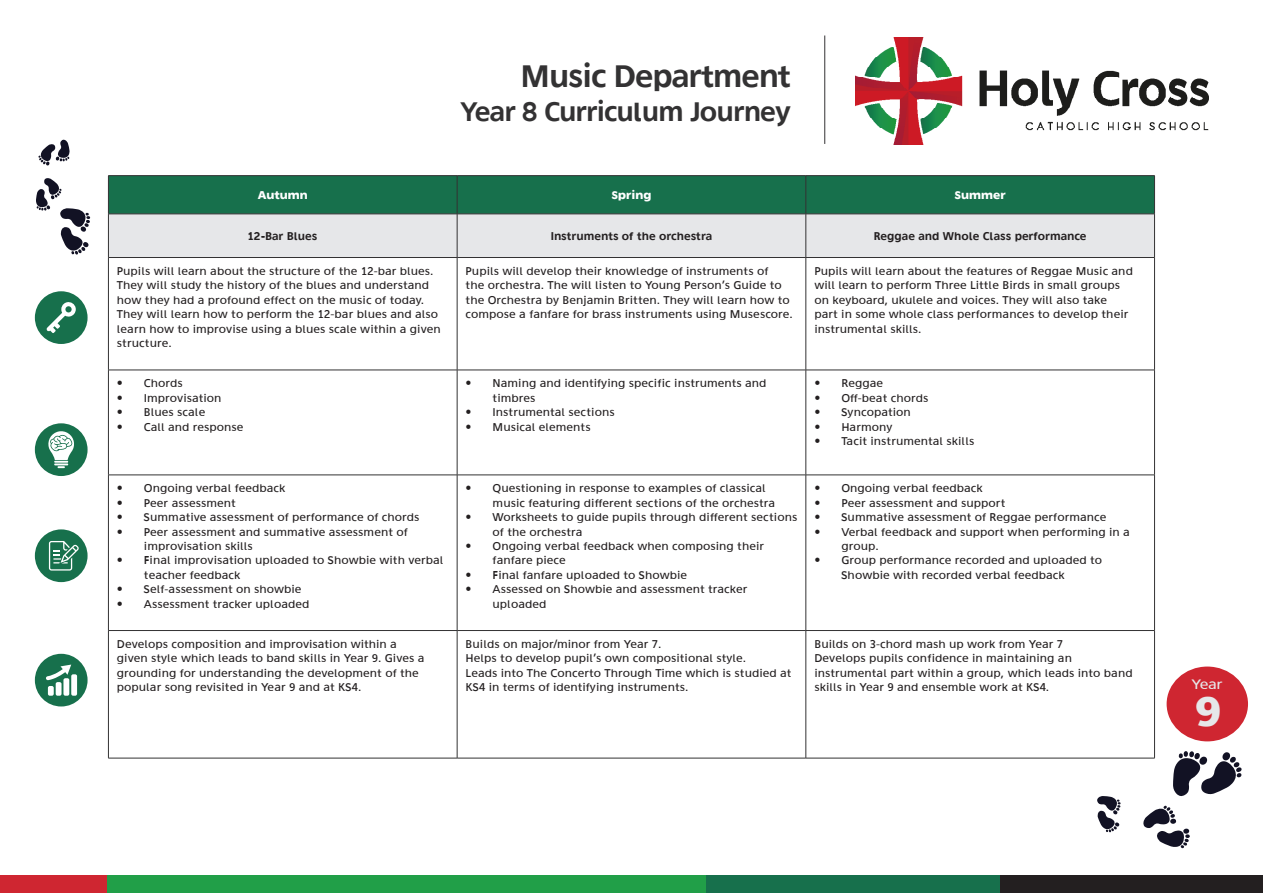
<style>
.page{position:relative;width:1263px;height:893px;background:#fff}
.page>*{position:absolute;margin:0;border:0;box-sizing:border-box;transform-origin:0 0}
.t1{font:43.65px "Agan S75";color:#e6e7e9;scale:1.09 1}
.t2{font:33px "Agan S65";letter-spacing:-.03em;color:#333233}
.t3{font:28.5px "Agan S65";letter-spacing:-.03em;color:#333233}
.t4{font:14.55px "Agan S55";color:#e6e7e9;scale:1.09 1}
.t5{font:12px/14.4px "Agan S55";color:#231f20}
.t6{font:12px "Agan S65";color:#231f20}
.t7{font:12px "Agan S75";color:#fff}
</style>
<div class="page">
<img style="left:855px;top:37px;width:354px;height:107px">
<hr style="left:824px;top:36px;width:1px;height:108px;background:#333233">
<div style="left:879px;top:876px;width:384px;height:17px;background:#231f20"></div>
<div style="left:630px;top:876px;width:370px;height:17px;background:#17704c"></div>
<div style="left:58px;top:876px;width:647px;height:17px;background:#219f48"></div>
<div style="left:0;top:876px;width:106px;height:17px;background:#cf2631"></div>
<svg style="left:109px;top:176px;width:1045px;height:81px;background:#84ad9e"></svg>
<hr style="left:108px;top:175px;width:349px;height:1px;background:#333233">
<hr style="left:108px;top:176px;width:1px;height:38px;background:#333233">
<hr style="left:457px;top:175px;width:349px;height:1px;background:#333233">
<hr style="left:457px;top:176px;width:1px;height:38px;background:#333233">
<hr style="left:806px;top:175px;width:349px;height:1px;background:#333233">
<hr style="left:805px;top:176px;width:1px;height:38px;background:#333233">
<hr style="left:1154px;top:176px;width:1px;height:38px;background:#333233">
<hr style="left:108px;top:214px;width:349px;height:1px;background:#333233">
<hr style="left:108px;top:214px;width:1px;height:43px;background:#333233">
<hr style="left:457px;top:214px;width:349px;height:1px;background:#333233">
<hr style="left:457px;top:214px;width:1px;height:43px;background:#333233">
<hr style="left:806px;top:214px;width:349px;height:1px;background:#333233">
<hr style="left:805px;top:214px;width:1px;height:43px;background:#333233">
<hr style="left:1154px;top:214px;width:1px;height:43px;background:#333233">
<hr style="left:108px;top:257px;width:349px;height:1px;background:#333233">
<hr style="left:108px;top:258px;width:1px;height:112px;background:#333233">
<hr style="left:457px;top:257px;width:349px;height:1px;background:#333233">
<hr style="left:457px;top:258px;width:1px;height:112px;background:#333233">
<hr style="left:806px;top:257px;width:349px;height:1px;background:#333233">
<hr style="left:805px;top:258px;width:1px;height:112px;background:#333233">
<hr style="left:1154px;top:258px;width:1px;height:112px;background:#333233">
<hr style="left:108px;top:370px;width:349px;height:1px;background:#333233">
<hr style="left:108px;top:370px;width:1px;height:105px;background:#333233">
<hr style="left:457px;top:370px;width:349px;height:1px;background:#333233">
<hr style="left:457px;top:370px;width:1px;height:105px;background:#333233">
<hr style="left:806px;top:370px;width:349px;height:1px;background:#333233">
<hr style="left:805px;top:370px;width:1px;height:105px;background:#333233">
<hr style="left:1154px;top:370px;width:1px;height:105px;background:#333233">
<hr style="left:108px;top:475px;width:349px;height:1px;background:#333233">
<hr style="left:108px;top:475px;width:1px;height:155px;background:#333233">
<hr style="left:457px;top:475px;width:349px;height:1px;background:#333233">
<hr style="left:457px;top:475px;width:1px;height:155px;background:#333233">
<hr style="left:806px;top:475px;width:349px;height:1px;background:#333233">
<hr style="left:805px;top:475px;width:1px;height:155px;background:#333233">
<hr style="left:1154px;top:475px;width:1px;height:155px;background:#333233">
<hr style="left:108px;top:630px;width:349px;height:1px;background:#333233">
<hr style="left:108px;top:631px;width:1px;height:127px;background:#333233">
<hr style="left:457px;top:630px;width:349px;height:1px;background:#333233">
<hr style="left:457px;top:631px;width:1px;height:127px;background:#333233">
<hr style="left:806px;top:630px;width:349px;height:1px;background:#333233">
<hr style="left:805px;top:631px;width:1px;height:127px;background:#333233">
<hr style="left:1154px;top:631px;width:1px;height:127px;background:#333233">
<hr style="left:108px;top:758px;width:349px;height:1px;background:#333233">
<hr style="left:457px;top:758px;width:349px;height:1px;background:#333233">
<hr style="left:806px;top:758px;width:349px;height:1px;background:#333233">
<div style="left:35px;top:291px;width:53px;height:53px;background:#17704c;border-radius:50%"></div>
<svg style="left:46px;top:302px;width:30px;height:31px"></svg>
<div style="left:35px;top:423px;width:53px;height:53px;background:#17704c;border-radius:50%"></div>
<svg style="left:48px;top:431px;width:26px;height:37px"></svg>
<div style="left:35px;top:529px;width:53px;height:53px;background:#17704c;border-radius:50%"></div>
<svg style="left:49px;top:541px;width:30px;height:30px"></svg>
<div style="left:35px;top:654px;width:53px;height:52px;background:#17704c;border-radius:50%"></div>
<svg style="left:46px;top:665px;width:31px;height:31px"></svg>
<svg style="left:1173px;top:751px;width:69px;height:45px"></svg>
<svg style="left:1143px;top:806px;width:47px;height:42px"></svg>
<svg style="left:36px;top:178px;width:54px;height:77px"></svg>
<svg style="left:38px;top:140px;width:32px;height:26px"></svg>
<div style="left:1166px;top:666px;width:82px;height:75px;background:#cf2631;border-radius:50%"></div>
<svg style="left:1097px;top:796px;width:24px;height:36px"></svg>
<p class="t2" style="left:521px;top:58px;width:272px">Music Department</p>
<p class="t3" style="left:460px;top:96px;width:332px">Year 8 Curriculum Journey</p>
<p class="t7" style="left:258px;top:188px;width:51px">Autumn</p>
<p class="t7" style="left:612px;top:188px;width:41px">Spring</p>
<p class="t7" style="left:955px;top:188px;width:53px">Summer</p>
<p class="t6" style="left:248px;top:230px;width:71px">12-Bar Blues</p>
<p class="t6" style="left:551px;top:230px;width:163px">Instruments of the orchestra</p>
<p class="t6" style="left:874px;top:230px;width:214px">Reggae and Whole Class performance</p>
<p class="t5" style="left:117px;top:264px;width:318px">Pupils will learn about the structure of the 12-bar blues.<br>They will study the history of the blues and understand how they had a profound effect on the music of today.</p>
<p class="t5" style="left:117px;top:307px;width:325px">They will learn how to perform the 12-bar blues and also learn how to improvise using a blues scale within a given structure.</p>
<p class="t5" style="left:466px;top:264px;width:329px">Pupils will develop their knowledge of instruments of<br>the orchestra. The will listen to Young Person’s Guide to the Orchestra by Benjamin Britten. They will learn how to compose a fanfare for brass instruments using Musescore.</p>
<p class="t5" style="left:814px;top:264px;width:320px">Pupils will learn about the features of Reggae Music and will learn to perform Three Little Birds in small groups on keyboard, ukulele and voices. They will also take part in some whole class performances to develop their instrumental skills.</p>
<p class="t5" style="left:117px;top:377px;width:67px">• Chords</p>
<p class="t5" style="left:117px;top:391px;width:106px">• Improvisation</p>
<p class="t5" style="left:117px;top:405px;width:90px">• Blues scale</p>
<p class="t5" style="left:117px;top:420px;width:128px">• Call and response</p>
<p class="t5" style="left:117px;top:481px;width:170px">• Ongoing verbal feedback</p>
<p class="t5" style="left:117px;top:496px;width:120px">• Peer assessment</p>
<p class="t5" style="left:117px;top:510px;width:304px">• Summative assessment of performance of chords</p>
<p class="t5" style="left:144px;top:525px;width:265px;text-indent:-27px">• Peer assessment and summative assessment of improvisation skills</p>
<p class="t5" style="left:144px;top:553px;width:301px;text-indent:-27px">• Final improvisation uploaded to Showbie with verbal teacher feedback</p>
<p class="t5" style="left:117px;top:582px;width:186px">• Self-assessment on showbie</p>
<p class="t5" style="left:117px;top:597px;width:194px">• Assessment tracker uploaded</p>
<p class="t5" style="left:493px;top:377px;width:275px;text-indent:-27px">• Naming and identifying specific instruments and timbres</p>
<p class="t5" style="left:466px;top:405px;width:151px">• Instrumental sections</p>
<p class="t5" style="left:466px;top:420px;width:127px">• Musical elements</p>
<p class="t5" style="left:493px;top:481px;width:284px;text-indent:-27px">• Questioning in response to examples of classical music featuring different sections of the orchestra</p>
<p class="t5" style="left:493px;top:510px;width:306px;text-indent:-27px">• Worksheets to guide pupils through different sections of the orchestra</p>
<p class="t5" style="left:493px;top:539px;width:273px;text-indent:-27px">• Ongoing verbal feedback when composing their fanfare piece</p>
<p class="t5" style="left:466px;top:568px;width:223px">• Final fanfare uploaded to Showbie</p>
<p class="t5" style="left:493px;top:582px;width:256px;text-indent:-27px">• Assessed on Showbie and assessment tracker uploaded</p>
<p class="t5" style="left:117px;top:637px;width:309px">Develops composition and improvisation within a given style which leads to band skills in Year 9. Gives a grounding for understanding the development of the popular song revisited in Year 9 and at KS4.</p>
<p class="t5" style="left:466px;top:637px;width:197px">Builds on major/minor from Year 7.</p>
<p class="t5" style="left:466px;top:651px;width:282px">Helps to develop pupil’s own compositional style.</p>
<p class="t5" style="left:466px;top:666px;width:327px">Leads into The Concerto Through Time which is studied at<br>KS4 in terms of identifying instruments.</p>
<p class="t5" style="left:814px;top:377px;width:70px">• Reggae</p>
<p class="t5" style="left:814px;top:391px;width:116px">• Off-beat chords</p>
<p class="t5" style="left:814px;top:405px;width:98px">• Syncopation</p>
<p class="t5" style="left:814px;top:420px;width:80px">• Harmony</p>
<p class="t5" style="left:814px;top:434px;width:162px">• Tacit instrumental skills</p>
<p class="t5" style="left:814px;top:481px;width:170px">• Ongoing verbal feedback</p>
<p class="t5" style="left:814px;top:496px;width:193px">• Peer assessment and support</p>
<p class="t5" style="left:814px;top:510px;width:294px">• Summative assessment of Reggae performance</p>
<p class="t5" style="left:841px;top:525px;width:290px;text-indent:-27px">• Verbal feedback and support when performing in a group.</p>
<p class="t5" style="left:841px;top:553px;width:262px;text-indent:-27px">• Group performance recorded and uploaded to<br>Showbie with recorded verbal feedback</p>
<p class="t5" style="left:814px;top:637px;width:250px">Builds on 3-chord mash up work from Year 7</p>
<p class="t5" style="left:814px;top:651px;width:320px">Develops pupils confidence in maintaining an instrumental part within a group, which leads into band skills in Year 9 and ensemble work at KS4.</p>
<p class="t4" style="left:1191px;top:677px;width:30px">Year</p>
<p class="t1" style="left:1194px;top:687px;width:27px">9</p>
</div>
